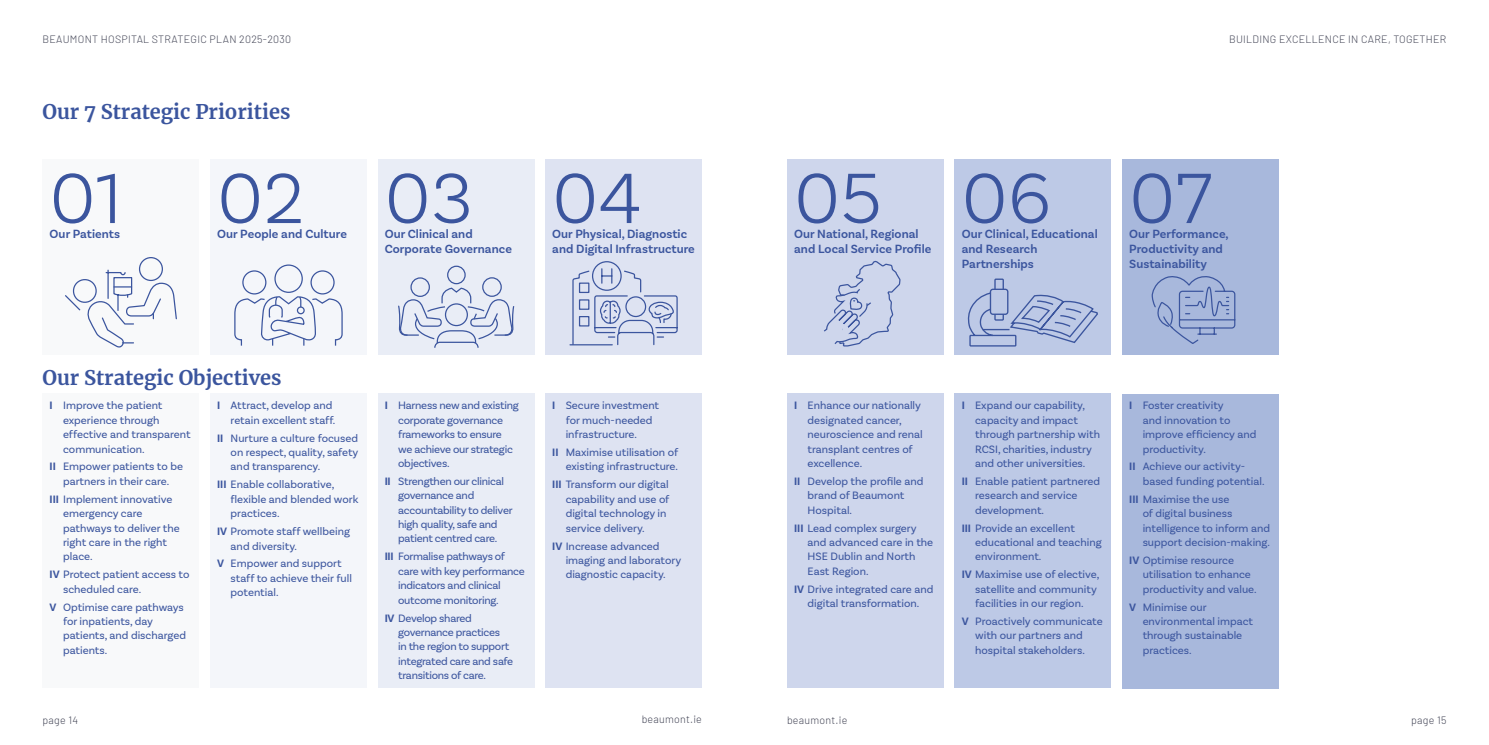
<style>
.page{position:relative;width:1489px;height:745px;background:#fff}
.page>*{position:absolute;margin:0;border:0;box-sizing:border-box;transform-origin:0 0}
.t1{font:300 75px "Basic Sans";letter-spacing:.005em;color:#3b559e}
.t2{font:700 20px "Merriweather";color:#3b559e}
.t3{font:600 12.5px/15px "Basic Sans";letter-spacing:.005em;color:#3b559e}
.t4{font:11.25px/14.4px "Basic Sans";color:#3b559e}
.t5{font:11.25px/14.4px "Basic Sans";letter-spacing:-.025em;color:#3b559e}
.t6{font:300 10.62px "Barlow";letter-spacing:.025em;color:#434556}
.s1{font-weight:700}
</style>
<div class="page">
<div style="left:43px;top:393px;width:156px;height:294px;background:#f8f9fa"></div>
<div style="left:210px;top:393px;width:157px;height:294px;background:#f4f6fa"></div>
<div style="left:377px;top:393px;width:157px;height:294px;background:#e9edf6"></div>
<div style="left:545px;top:393px;width:157px;height:294px;background:#dee3f2"></div>
<div style="left:787px;top:393px;width:156px;height:294px;background:#ced6ec"></div>
<div style="left:954px;top:393px;width:157px;height:294px;background:#bdc9e6"></div>
<div style="left:1122px;top:393px;width:156px;height:294px;background:#a8b8dc"></div>
<div style="left:43px;top:159px;width:156px;height:195px;background:#f8f9fa"></div>
<div style="left:210px;top:159px;width:157px;height:195px;background:#f4f6fa"></div>
<div style="left:377px;top:159px;width:157px;height:195px;background:#e9edf6"></div>
<div style="left:545px;top:159px;width:157px;height:195px;background:#dee3f2"></div>
<svg style="left:65px;top:257px;width:112px;height:91px"></svg>
<svg style="left:234px;top:264px;width:109px;height:82px"></svg>
<svg style="left:398px;top:265px;width:117px;height:83px"></svg>
<svg style="left:572px;top:261px;width:106px;height:84px"></svg>
<hr style="left:570px;top:344px;width:42px;height:1px;background:#3b559e">
<div style="left:787px;top:159px;width:156px;height:195px;background:#ced6ec"></div>
<div style="left:954px;top:159px;width:157px;height:195px;background:#bdc9e6"></div>
<div style="left:1122px;top:159px;width:156px;height:195px;background:#a8b8dc"></div>
<svg style="left:1152px;top:276px;width:83px;height:68px"></svg>
<svg style="left:967px;top:278px;width:131px;height:69px"></svg>
<svg style="left:822px;top:260px;width:79px;height:95px"></svg>
<p class="t6" style="left:43px;top:31px;width:250px">BEAUMONT HOSPITAL STRATEGIC PLAN 2025-2030</p>
<h2 class="t2" style="left:43px;top:98px;width:249px">Our 7 Strategic Priorities</h2>
<h1 class="t1" style="left:50px;top:153px;width:74px">01</h1>
<p class="t3" style="left:50px;top:226px;width:72px">Our Patients</p>
<h1 class="t1" style="left:217px;top:153px;width:88px">02</h1>
<p class="t3" style="left:217px;top:226px;width:131px">Our People and Culture</p>
<h1 class="t1" style="left:385px;top:153px;width:90px">03</h1>
<p class="t3" style="left:385px;top:226px;width:129px">Our Clinical and<br>Corporate Governance</p>
<h1 class="t1" style="left:552px;top:153px;width:91px">04</h1>
<p class="t3" style="left:552px;top:226px;width:144px">Our Physical, Diagnostic and Digital Infrastructure</p>
<h2 class="t2" style="left:43px;top:364px;width:240px">Our Strategic Objectives</h2>
<p class="t4" style="left:63px;top:398px;width:129px;text-indent:-13px"><span class="s1">I</span> Improve the patient experience through effective and transparent communication.</p>
<p class="t4" style="left:50px;top:459px;width:135px;text-align:center"><span class="s1">II</span> Empower patients to be partners in their care.</p>
<p class="t4" style="left:63px;top:491px;width:118px;text-indent:-13px"><span class="s1">III</span> Implement innovative emergency care pathways to deliver the right care in the right place.</p>
<p class="t4" style="left:63px;top:567px;width:128px;text-indent:-13px"><span class="s1">IV</span> Protect patient access to scheduled care.</p>
<p class="t4" style="left:63px;top:599px;width:124px;text-indent:-13px"><span class="s1">V</span> Optimise care pathways for inpatients, day patients, and discharged patients.</p>
<p class="t4" style="left:217px;top:398px;width:120px;text-align:right"><span class="s1">I</span> Attract, develop and retain excellent staff.</p>
<p class="t4" style="left:231px;top:430px;width:129px;text-align:justify;text-indent:-13px"><span class="s1">II</span> Nurture a culture focused on respect, quality, safety and transparency.</p>
<p class="t4" style="left:231px;top:477px;width:129px;text-indent:-13px"><span class="s1">III</span> Enable collaborative, flexible and blended work practices.</p>
<p class="t4" style="left:231px;top:523px;width:121px;text-indent:-13px"><span class="s1">IV</span> Promote staff wellbeing and diversity.</p>
<p class="t4" style="left:231px;top:556px;width:123px;text-indent:-13px"><span class="s1">V</span> Empower and support staff to achieve their full potential.</p>
<p class="t5" style="left:398px;top:398px;width:122px;text-indent:-13px"><span class="s1">I</span> Harness new and existing corporate governance frameworks to ensure we achieve our strategic objectives.</p>
<p class="t5" style="left:398px;top:473px;width:116px;text-indent:-13px"><span class="s1">II</span> Strengthen our clinical governance and accountability to deliver high quality, safe and patient centred care.</p>
<p class="t5" style="left:398px;top:549px;width:128px;text-indent:-13px"><span class="s1">III</span> Formalise pathways of care with key performance indicators and clinical outcome monitoring.</p>
<p class="t5" style="left:398px;top:610px;width:117px;text-indent:-13px"><span class="s1">IV</span> Develop shared governance practices<br>in the region to support integrated care and safe transitions of care.</p>
<p class="t4" style="left:565px;top:398px;width:95px;text-indent:-13px"><span class="s1">I</span> Secure investment for much-needed infrastructure.</p>
<p class="t4" style="left:552px;top:444px;width:127px;text-align:right"><span class="s1">II</span> Maximise utilisation of existing infrastructure.</p>
<p class="t4" style="left:565px;top:477px;width:105px;text-indent:-13px"><span class="s1">III</span> Transform our digital capability and use of digital technology in service delivery.</p>
<p class="t4" style="left:565px;top:538px;width:117px;text-indent:-13px"><span class="s1">IV</span> Increase advanced imaging and laboratory diagnostic capacity.</p>
<p class="t6" style="left:1228px;top:31px;width:219px">BUILDING EXCELLENCE IN CARE, TOGETHER</p>
<h1 class="t1" style="left:794px;top:153px;width:89px">05</h1>
<p class="t3" style="left:794px;top:226px;width:139px">Our National, Regional and Local Service Profile</p>
<h1 class="t1" style="left:961px;top:153px;width:91px">06</h1>
<p class="t3" style="left:961px;top:226px;width:138px">Our Clinical, Educational and Research<br>Partnerships</p>
<h1 class="t1" style="left:1129px;top:153px;width:85px">07</h1>
<p class="t3" style="left:1129px;top:226px;width:101px">Our Performance,<br>Productivity and<br>Sustainability</p>
<p class="t4" style="left:807px;top:398px;width:117px;text-indent:-13px"><span class="s1">I</span> Enhance our nationally designated cancer, neuroscience and renal transplant centres of excellence.</p>
<p class="t4" style="left:807px;top:473px;width:117px;text-indent:-13px"><span class="s1">II</span> Develop the profile and brand of Beaumont<br>Hospital.</p>
<p class="t4" style="left:807px;top:520px;width:127px;text-indent:-13px"><span class="s1">III</span> Lead complex surgery and advanced care in the<br>HSE Dublin and North<br>East Region.</p>
<p class="t4" style="left:794px;top:581px;width:141px;text-align:center"><span class="s1">IV</span> Drive integrated care and digital transformation.</p>
<p class="t4" style="left:975px;top:398px;width:126px;text-indent:-13px"><span class="s1">I</span> Expand our capability, capacity and impact through partnership with<br>RCSI, charities, industry and other universities.</p>
<p class="t4" style="left:975px;top:473px;width:126px;text-indent:-13px"><span class="s1">II</span> Enable patient partnered research and service development.</p>
<p class="t4" style="left:975px;top:520px;width:128px;text-indent:-13px"><span class="s1">III</span> Provide an excellent educational and teaching environment.</p>
<p class="t4" style="left:975px;top:567px;width:126px;text-indent:-13px"><span class="s1">IV</span> Maximise use of elective, satellite and community facilities in our region.</p>
<p class="t4" style="left:961px;top:613px;width:142px;text-align:center"><span class="s1">V</span> Proactively communicate with our partners and hospital stakeholders.</p>
<p class="t4" style="left:1142px;top:398px;width:115px;text-indent:-13px"><span class="s1">I</span> Foster creativity<br>and innovation to improve efficiency and productivity.</p>
<p class="t4" style="left:1142px;top:459px;width:123px;text-indent:-13px"><span class="s1">II</span> Achieve our activity&shy;based funding potential.</p>
<p class="t4" style="left:1142px;top:491px;width:129px;text-indent:-13px"><span class="s1">III</span> Maximise the use<br>of digital business intelligence to inform and support decision-making.</p>
<p class="t4" style="left:1142px;top:552px;width:115px;text-indent:-13px"><span class="s1">IV</span> Optimise resource utilisation to enhance productivity and value.</p>
<p class="t4" style="left:1142px;top:599px;width:112px;text-indent:-13px"><span class="s1">V</span> Minimise our environmental impact through sustainable practices.</p>
<p class="t6" style="left:43px;top:711px;width:37px">page 14</p>
<p class="t6" style="left:641px;top:711px;width:62px">beaumont.ie</p>
<p class="t6" style="left:787px;top:711px;width:62px">beaumont.ie</p>
<p class="t6" style="left:1410px;top:711px;width:37px">page 15</p>
</div>
